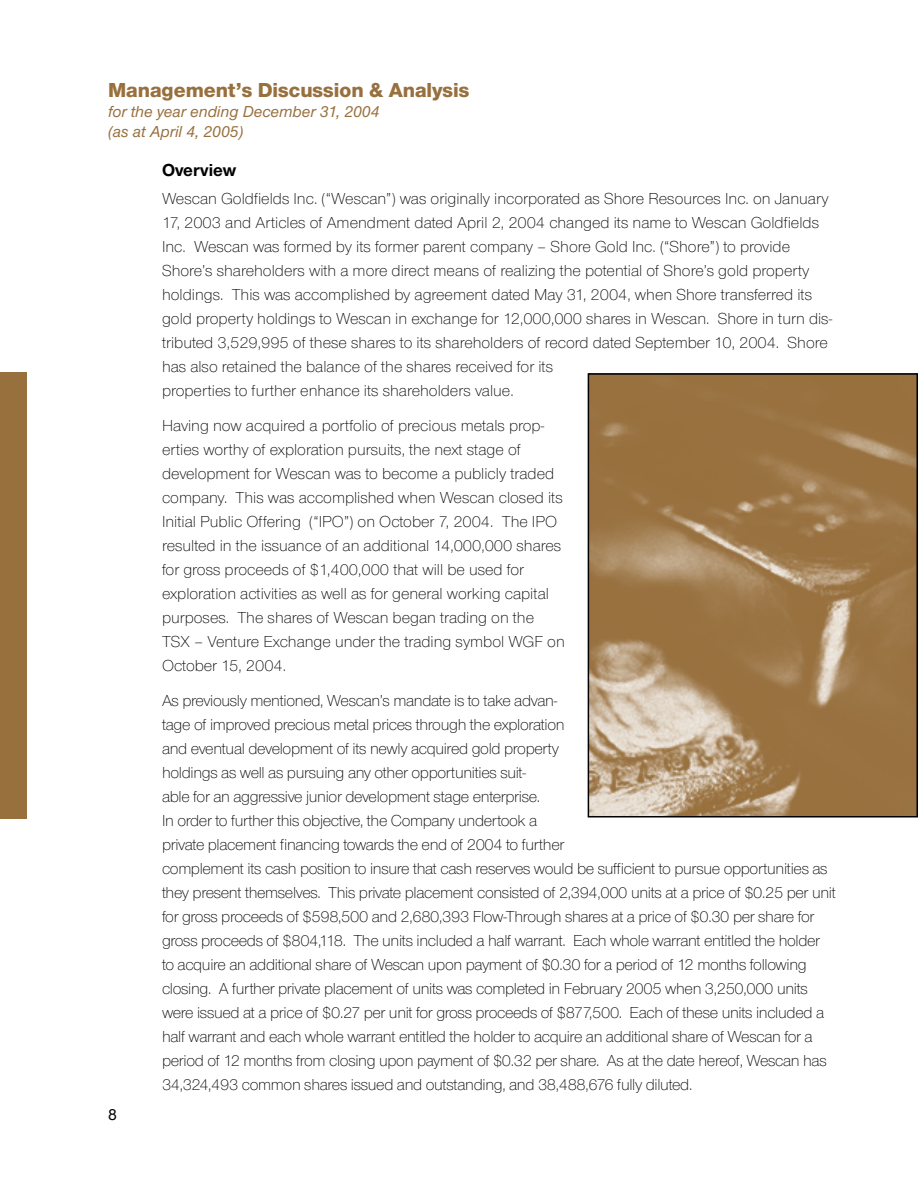
<style>
.page{position:relative;width:918px;height:1188px;background:#fff}
.page>*{position:absolute;margin:0;border:0;box-sizing:border-box;transform-origin:0 0}
.Page_Headings{font:800 21px "Nimbus Sans Novus T";color:#98703e}
.Heading1{font:700 18px "Nimbus Sans Novus T";color:#000}
.Wescan_Body{font:300 16.5px/24px "Nimbus Sans Novus T";letter-spacing:-.02em;color:#000}
.Wescan_Body-2{font:300 16.5px/24px "Nimbus Sans Novus T";color:#000}
.Page_Headings-2{font:italic 500 16.5px "Nimbus Sans Novus T";color:#98703e}
.t1{font:500 16.5px "Nimbus Sans Novus T";color:#000}
</style>
<div class="page">
<div style="left:0;top:372px;width:27px;height:447px;background:#98703e"></div>
<img style="left:591px;top:376px;width:324px;height:439px">
<div style="left:588px;top:373px;width:330px;height:445px;border:2px solid #000"></div>
<p class="Page_Headings" style="left:108px;top:78px;width:363px">Management’s Discussion &amp; Analysis</p>
<p class="Page_Headings-2" style="left:108px;top:102px;width:273px">for the year ending December 31, 2004</p>
<p class="Page_Headings-2" style="left:108px;top:122px;width:137px">(as at April 4, 2005)</p>
<p class="t1" style="left:108px;top:1105px;width:10px">8</p>
<p class="Heading1" style="left:162px;top:159px;width:76px">Overview</p>
<p class="Wescan_Body-2" style="left:162px;top:187px;width:672px">Wescan Goldfields Inc. (“Wescan”) was originally incorporated as Shore Resources Inc. on January 17, 2003 and Articles of Amendment dated April 2, 2004 changed its name to Wescan Goldfields Inc. Wescan was formed by its former parent company – Shore Gold Inc. (“Shore”) to provide Shore’s shareholders with a more direct means of realizing the potential of Shore’s gold property holdings. This was accomplished by agreement dated May 31, 2004, when Shore transferred its gold property holdings to Wescan in exchange for 12,000,000 shares in Wescan. Shore in turn dis&shy;tributed 3,529,995 of these shares to its shareholders of record dated September 10, 2004. Shore has also retained the balance of the shares received for its<br>properties to further enhance its shareholders value.</p>
<p class="Wescan_Body-2" style="left:162px;top:413px;width:404px">Having now acquired a portfolio of precious metals prop&shy;erties worthy of exploration pursuits, the next stage of development for Wescan was to become a publicly traded company. This was accomplished when Wescan closed its Initial Public Offering (“IPO”) on October 7, 2004. The IPO resulted in the issuance of an additional 14,000,000 shares for gross proceeds of $1,400,000 that will be used for exploration activities as well as for general working capital purposes. The shares of Wescan began trading on the TSX – Venture Exchange under the trading symbol WGF on October 15, 2004.</p>
<p class="Wescan_Body" style="left:162px;top:688px;width:675px">As previously mentioned, Wescan’s mandate is to take advan-<br>tage of improved precious metal prices through the exploration<br>and eventual development of its newly acquired gold property<br>holdings as well as pursuing any other opportunities suit-<br>able for an aggressive junior development stage enterprise.<br>In order to further this objective, the Company undertook a<br>private placement financing towards the end of 2004 to further<br>complement its cash position to insure that cash reserves would be sufficient to pursue opportunities as they present themselves. This private placement consisted of 2,394,000 units at a price of $0.25 per unit for gross proceeds of $598,500 and 2,680,393 Flow-Through shares at a price of $0.30 per share for gross proceeds of $804,118. The units included a half warrant. Each whole warrant entitled the holder to acquire an additional share of Wescan upon payment of $0.30 for a period of 12 months following closing. A further private placement of units was completed in February 2005 when 3,250,000 units were issued at a price of $0.27 per unit for gross proceeds of $877,500. Each of these units included a half warrant and each whole warrant entitled the holder to acquire an additional share of Wescan for a period of 12 months from closing upon payment of $0.32 per share. As at the date hereof, Wescan has 34,324,493 common shares issued and outstanding, and 38,488,676 fully diluted.</p>
</div>
